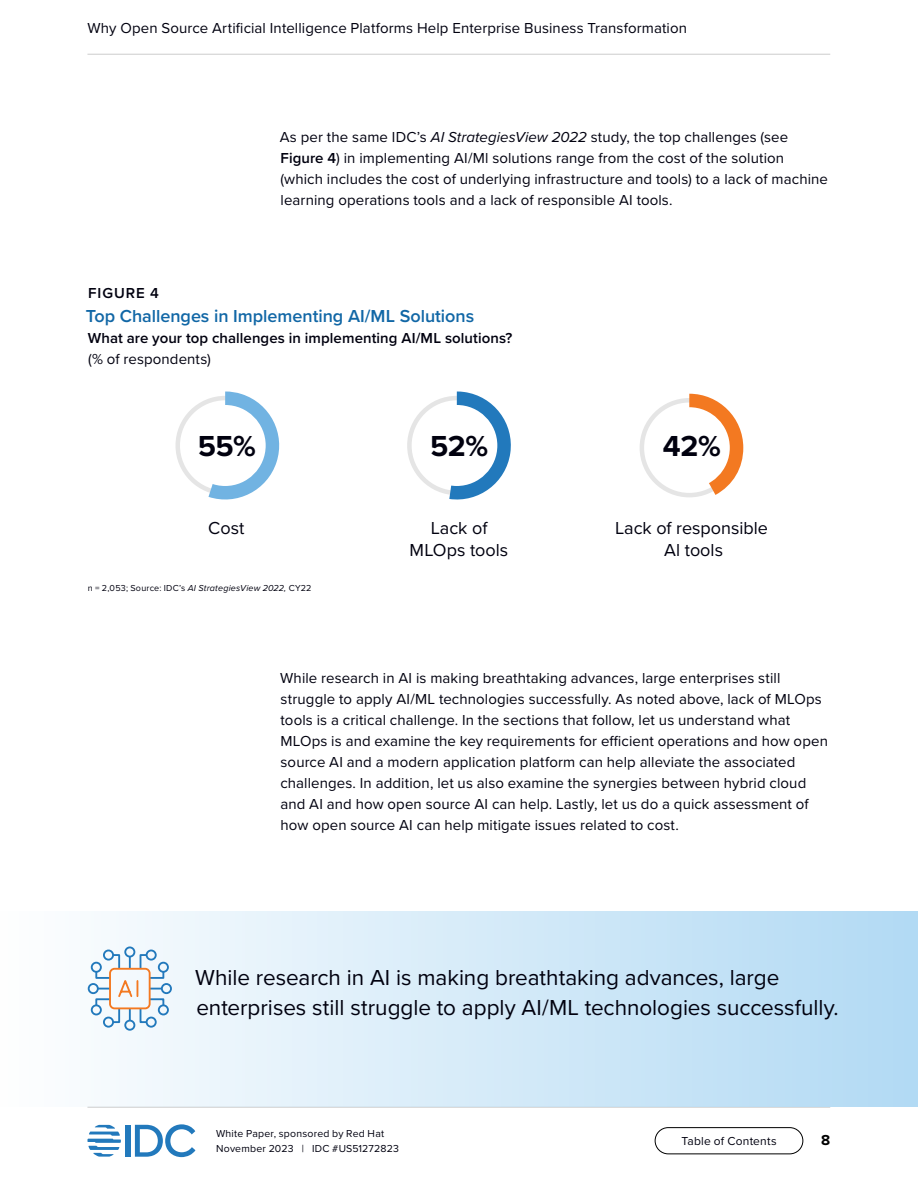
<style>
.page{position:relative;width:918px;height:1188px;background:#fff}
.page>*{position:absolute;margin:0;border:0;box-sizing:border-box;transform-origin:0 0}
.P___Callout_data_value__20pt{font:700 30px "Proxima Nova";color:#01010f}
.P___Callout_size_1__black{font:22.5px/30px "Proxima Nova";color:#01010f}
.P___Callout_size_2__black{font:18px/22.5px "Proxima Nova";color:#01010f;text-align:center}
.Figure___Heading{font:600 18px "Proxima Nova";color:#1167a6}
.Figure___Data_reference{font:15px/21px "Proxima Nova";letter-spacing:.005em;color:#01010f}
.Figure___Survey_question{font:600 15px "Proxima Nova";letter-spacing:.005em;color:#01010f}
.Figure___Identifier{font:600 15px "Proxima Nova";letter-spacing:.06em;color:#01010f}
.t1{font:700 15px "Proxima Nova";color:#000}
.t2{font:12px "Proxima Nova";letter-spacing:.015em;color:#01010f}
.t3{font:10.5px/15px "Proxima Nova";letter-spacing:.02em;color:#01010f}
.Figure_-_Notes_and_sources{font:9px "Proxima Nova";letter-spacing:.025em;color:#01010f}
.s1{font-style:italic}
.s2{font-weight:600}
</style>
<div class="page">
<div style="left:126px;top:1125px;width:5px;height:32px;background:#2279bc"></div>
<svg style="left:135px;top:1124px;width:60px;height:33px"></svg>
<svg style="left:87px;top:1125px;width:34px;height:32px"></svg>
<div style="left:655px;top:1127px;width:148px;height:27px;border:1px solid #000;border-radius:13px"></div>
<hr style="left:87px;top:54px;width:743px;height:1px;background:#ccc">
<hr style="left:87px;top:1107px;width:743px;height:1px;background:#ccc">
<svg style="left:407px;top:391px;width:104px;height:109px"></svg>
<div style="left:416px;top:405px;width:81px;height:81px;background:#fff;border-radius:50%"></div>
<svg style="left:176px;top:392px;width:104px;height:108px"></svg>
<div style="left:185px;top:405px;width:81px;height:81px;background:#fff;border-radius:50%"></div>
<svg style="left:640px;top:394px;width:103px;height:103px"></svg>
<div style="left:649px;top:407px;width:81px;height:81px;background:#fff;border-radius:50%"></div>
<div style="left:0;top:911px;width:918px;height:196px;background:linear-gradient(to right,#fefefe,#b2daf4)"></div>
<svg style="left:87px;top:946px;width:86px;height:86px"></svg>
<p class="Figure___Data_reference" style="left:87px;top:17px;width:601px">Why Open Source Artificial Intelligence Platforms Help Enterprise Business Transformation</p>
<p class="Figure___Data_reference" style="left:280px;top:126px;width:550px">As per the same IDC’s <span class="s1">AI StrategiesView 2022</span> study, the top challenges (see <span class="s2">Figure 4</span>) in implementing AI/Ml solutions range from the cost of the solution (which includes the cost of underlying infrastructure and tools) to a lack of machine learning operations tools and a lack of responsible AI tools.</p>
<p class="Figure___Identifier" style="left:88px;top:282px;width:72px">FIGURE 4</p>
<p class="Figure___Heading" style="left:86px;top:303px;width:390px">Top Challenges in Implementing AI/ML Solutions</p>
<p class="Figure___Survey_question" style="left:88px;top:327px;width:426px">What are your top challenges in implementing AI/ML solutions?</p>
<p class="Figure___Data_reference" style="left:88px;top:348px;width:124px">(% of respondents)</p>
<h4 class="P___Callout_data_value__20pt" style="left:198px;top:424px;width:60px">55%</h4>
<h4 class="P___Callout_data_value__20pt" style="left:430px;top:424px;width:60px">52%</h4>
<h4 class="P___Callout_data_value__20pt" style="left:663px;top:424px;width:60px">42%</h4>
<h4 class="P___Callout_size_2__black" style="left:208px;top:516px;width:38px">Cost</h4>
<h4 class="P___Callout_size_2__black" style="left:410px;top:516px;width:100px">Lack of<br>MLOps tools</h4>
<h4 class="P___Callout_size_2__black" style="left:615px;top:516px;width:154px">Lack of responsible<br>Al tools</h4>
<p class="Figure_-_Notes_and_sources" style="left:88px;top:581px;width:225px">n = 2,053; Source: IDC’s <span class="s1">AI StrategiesView 2022,</span> CY22</p>
<p class="Figure___Data_reference" style="left:280px;top:667px;width:549px">While research in AI is making breathtaking advances, large enterprises still struggle to apply AI/ML technologies successfully. As noted above, lack of MLOps tools is a critical challenge. In the sections that follow, let us understand what MLOps is and examine the key requirements for efficient operations and how open source AI and a modern application platform can help alleviate the associated challenges. In addition, let us also examine the synergies between hybrid cloud and AI and how open source AI can help. Lastly, let us do a quick assessment of how open source AI can help mitigate issues related to cost.</p>
<p class="P___Callout_size_1__black" style="left:195px;top:961px;width:645px">While research in AI is making breathtaking advances, large enterprises still struggle to apply AI/ML technologies successfully.</p>
<p class="t3" style="left:216px;top:1126px;width:184px">White Paper, sponsored by Red Hat<br>November 2023 | IDC #US51272823</p>
<p class="t2" style="left:681px;top:1132px;width:97px">Table of Contents</p>
<p class="t1" style="left:821px;top:1129px;width:11px">8</p>
</div>
